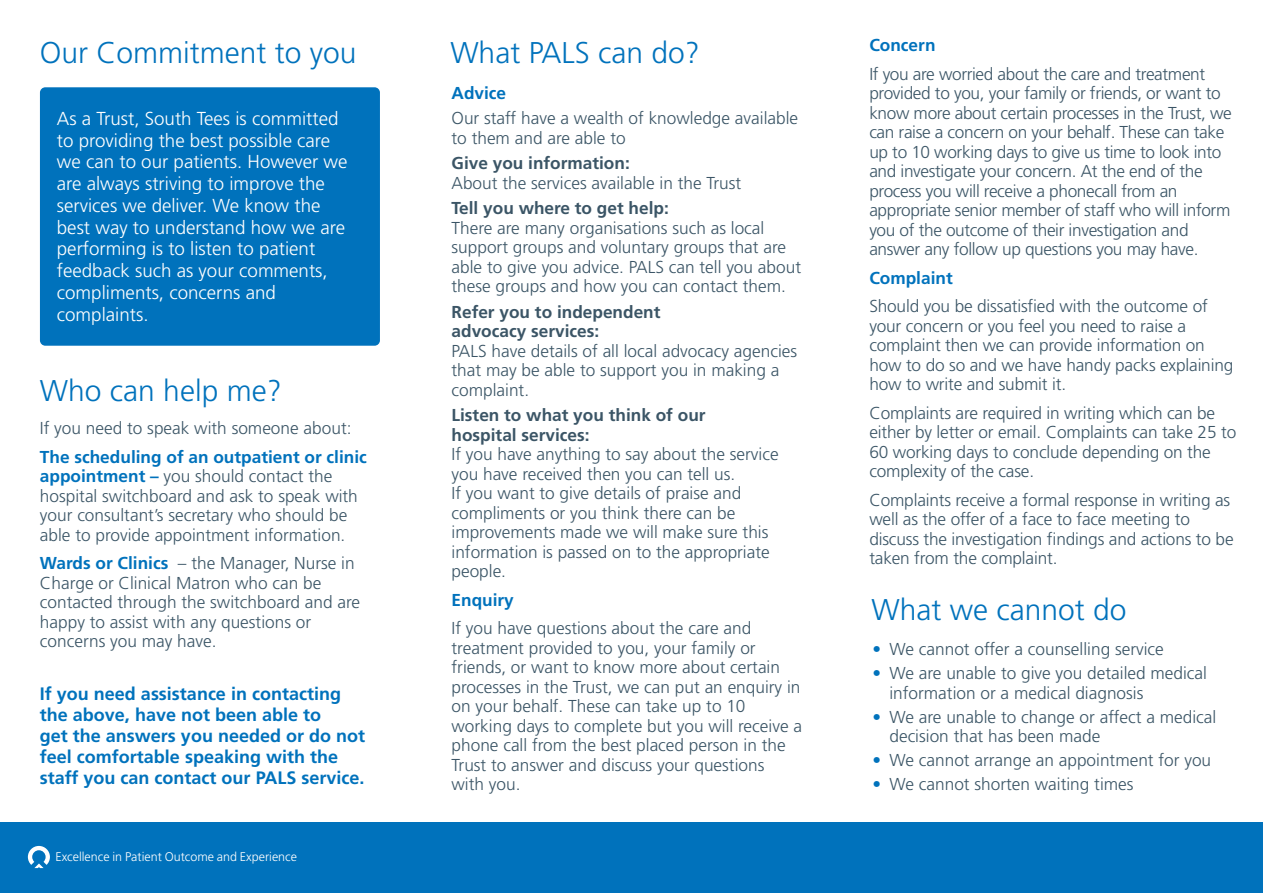
<style>
.page{position:relative;width:1263px;height:893px;background:#fff}
.page>*{position:absolute;margin:0;border:0;box-sizing:border-box;transform-origin:0 0}
.t1{font:300 30px "Frutiger LT Pro";color:#0072bc}
.t2{font:300 18.75px/21.8px "Frutiger LT Pro";color:#fff}
.t3{font:700 18px/21px "Frutiger LT Pro";color:#0072bc}
.t4{font:300 17.25px/19.5px "Frutiger LT Pro";color:#3b5566}
.t5{font:300 17.25px/19.5px "Frutiger LT Pro";letter-spacing:-.02em;color:#3b5566}
.t6{font:700 17.25px/28.5px "Frutiger LT Pro";color:#0072bc}
.t7{font:700 17.25px/25.5px "Frutiger LT Pro";color:#3b5566}
.t8{font:300 12.6px "Frutiger LT Pro";color:#fff}
.s1{font-weight:300;color:#3b5566}
.s2{font-weight:700;color:#0072bc}
.s3{font-weight:300}
.s4{font-weight:700}
</style>
<div class="page">
<div style="left:40px;top:87px;width:340px;height:259px;background:#0072bc;border-radius:5px"></div>
<div style="left:0;top:822px;width:1263px;height:71px;background:#0072bc"></div>
<svg style="left:28px;top:846px;width:22px;height:22px"></svg>
<p class="t1" style="left:40px;top:36px;width:318px">Our Commitment to you</p>
<p class="t2" style="left:57px;top:108px;width:292px">As a Trust, South Tees is committed to providing the best possible care we can to our patients. However we are always striving to improve the services we deliver. We know the best way to understand how we are performing is to listen to patient feedback such as your comments, compliments, concerns and complaints.</p>
<p class="t1" style="left:40px;top:373px;width:243px">Who can help me?</p>
<p class="t6" style="left:40px;top:414px;width:328px"><span class="s1">If you need to speak with someone about:<br></span>The scheduling of an outpatient or clinic</p>
<p class="t4" style="left:40px;top:467px;width:319px"><span class="s2">appointment –</span> you should contact the hospital switchboard and ask to speak with your consultant’s secretary who should be able to provide appointment information.</p>
<p class="t4" style="left:40px;top:554px;width:322px"><span class="s2">Wards or Clinics</span> – the Manager, Nurse in Charge or Clinical Matron who can be contacted through the switchboard and are happy to assist with any questions or concerns you may have.</p>
<p class="t3" style="left:40px;top:683px;width:327px">If you need assistance in contacting the above, have not been able to<br>get the answers you needed or do not feel comfortable speaking with the staff you can contact our PALS service.</p>
<p class="t8" style="left:55px;top:849px;width:243px">Excellence in Patient Outcome and Experience</p>
<p class="t1" style="left:450px;top:36px;width:251px">What PALS can do?</p>
<p class="t4" style="left:451px;top:80px;width:348px;line-height:25.5px"><span class="s2">Advice<br></span>Our staff have a wealth of knowledge available</p>
<p class="t7" style="left:451px;top:125px;width:180px"><span class="s3">to them and are able to<br></span>Give you information:</p>
<p class="t4" style="left:451px;top:170px;width:291px;line-height:25.5px">About the services available in the Trust<br><span class="s4">Tell you where to get help:</span></p>
<p class="t4" style="left:451px;top:218px;width:351px">There are many organisations such as local support groups and voluntary groups that are able to give you advice. PALS can tell you about these groups and how you can contact them.</p>
<p class="t4" style="left:451px;top:302px;width:347px"><span class="s4">Refer you to independent<br>advocacy services:<br></span>PALS have details of all local advocacy agencies that may be able to support you in making a complaint.</p>
<p class="t4" style="left:451px;top:406px;width:329px"><span class="s4">Listen to what you think of our<br>hospital services:<br></span>If you have anything to say about the service you have received then you can tell us.<br>If you want to give details of praise and compliments or you think there can be improvements made we will make sure this information is passed on to the appropriate people.</p>
<p class="t4" style="left:451px;top:586px;width:301px;line-height:28.5px"><span class="s2">Enquiry<br></span>If you have questions about the care and</p>
<p class="t4" style="left:451px;top:638px;width:352px">treatment provided to you, your family or friends, or want to know more about certain processes in the Trust, we can put an enquiry in on your behalf. These can take up to 10 working days to complete but you will receive a phone call from the best placed person in the Trust to answer and discuss your questions<br>with you.</p>
<p class="t5" style="left:869px;top:31px;width:337px;line-height:28.5px"><span class="s2">Concern<br></span>If you are worried about the care and treatment</p>
<p class="t5" style="left:869px;top:84px;width:364px">provided to you, your family or friends, or want to know more about certain processes in the Trust, we can raise a concern on your behalf. These can take up to 10 working days to give us time to look into and investigate your concern. At the end of the process you will receive a phonecall from an appropriate senior member of staff who will inform you of the outcome of their investigation and answer any follow up questions you may have.</p>
<p class="t4" style="left:869px;top:264px;width:340px;line-height:28.5px"><span class="s2">Complaint<br></span>Should you be dissatisfied with the outcome of</p>
<p class="t4" style="left:869px;top:316px;width:366px">your concern or you feel you need to raise a complaint then we can provide information on how to do so and we have handy packs explaining how to write and submit it.</p>
<p class="t4" style="left:869px;top:403px;width:368px">Complaints are required in writing which can be either by letter or email. Complaints can take 25 to 60 working days to conclude depending on the complexity of the case.</p>
<p class="t4" style="left:869px;top:490px;width:366px">Complaints receive a formal response in writing as well as the offer of a face to face meeting to discuss the investigation findings and actions to be taken from the complaint.</p>
<p class="t1" style="left:871px;top:592px;width:257px">What we cannot do</p>
<p class="t4" style="left:872px;top:640px;width:293px"><span class="s2">•</span> We cannot offer a counselling service</p>
<p class="t4" style="left:889px;top:664px;width:319px;text-indent:-17px"><span class="s2">•</span> We are unable to give you detailed medical information or a medical diagnosis</p>
<p class="t4" style="left:889px;top:707px;width:328px;text-indent:-17px"><span class="s2">•</span> We are unable to change or affect a medical decision that has been made</p>
<p class="t4" style="left:872px;top:751px;width:340px"><span class="s2">•</span> We cannot arrange an appointment for you</p>
<p class="t4" style="left:872px;top:775px;width:262px"><span class="s2">•</span> We cannot shorten waiting times</p>
</div>
